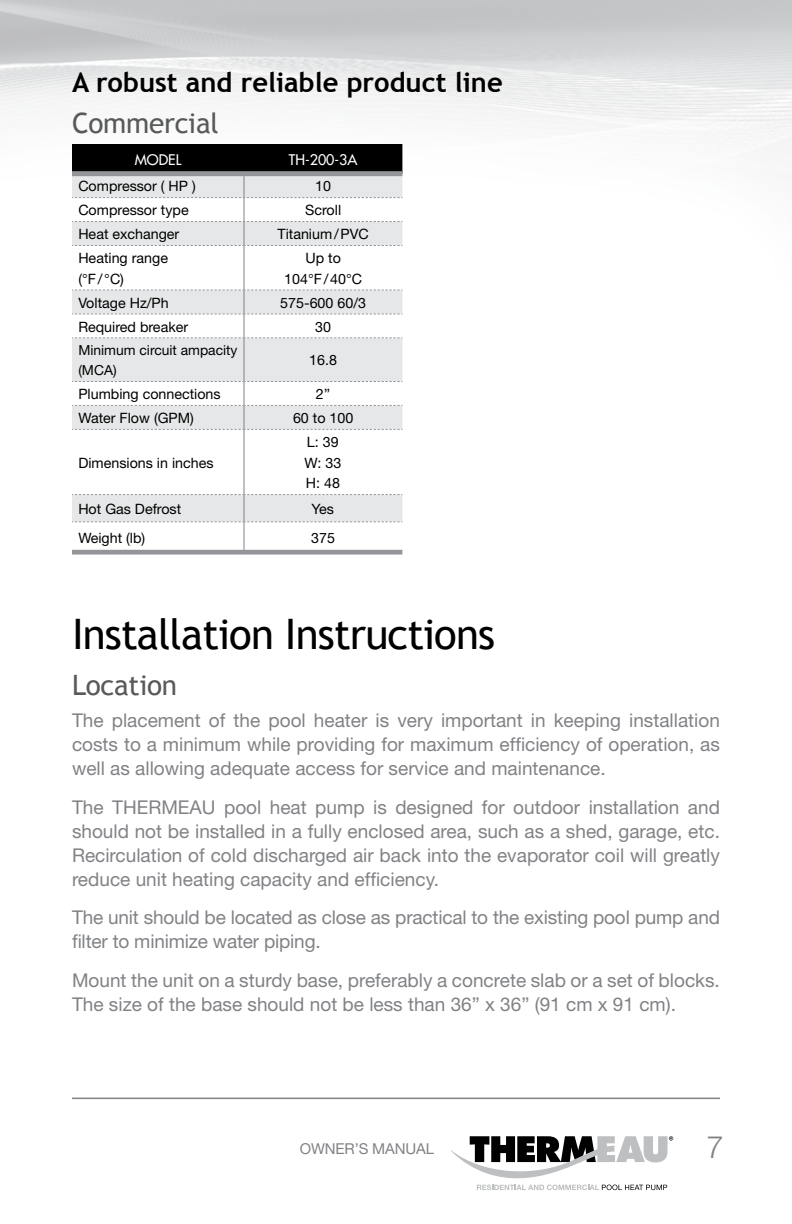
<style>
.page{position:relative;width:792px;height:1224px;background:#fff}
.page>*{position:absolute;margin:0;border:0;box-sizing:border-box;transform-origin:0 0}
.t1{font:42px "Trebuchet MS";letter-spacing:-.02em;color:#000}
.t2{font:300 31px "Helvetica Neue LT Std";color:#808285}
.t3{font:28px "Trebuchet MS";letter-spacing:-.01em;color:#58595b}
.t4{font:700 27.4px "Trebuchet MS";color:#000}
.t5{font:19px/24px "Helvetica Neue";color:#808285;text-align:justify}
.t6{font:15px "Helvetica Neue";letter-spacing:-.01em;color:#808285}
.t7{font:14.2px/20.6px "Helvetica Neue";color:#000}
.t8{font:500 14.2px "Futura Std";color:#fff}
.t9{font:13.8px/20px "Helvetica Neue";color:#000}
</style>
<div class="page">
<hr style="left:72px;top:1098px;width:648px;height:1px;background:#808285">
<svg style="left:450px;top:1136px;width:223px;height:55px"></svg>
<hr style="left:244px;top:245px;width:1px;height:45px;background:#808285">
<svg style="left:72px;top:290px;width:330px;height:140px"></svg>
<hr style="left:244px;top:429px;width:1px;height:66px;background:#808285">
<svg style="left:72px;top:494px;width:330px;height:56px"></svg>
<svg style="left:72px;top:144px;width:330px;height:102px"></svg>
<div style="left:72px;top:550px;width:172px;height:5px;background:#939598"></div>
<div style="left:244px;top:550px;width:158px;height:5px;background:#939598"></div>
<div style="left:72px;top:171px;width:172px;height:5px;background:#939598"></div>
<div style="left:244px;top:171px;width:158px;height:5px;background:#939598"></div>
<h3 class="t4" style="left:72px;top:65px;width:432px">A robust and reliable product line</h3>
<h3 class="t3" style="left:72px;top:107px;width:148px">Commercial</h3>
<p class="t8" style="left:135px;top:151px;width:48px">MODEL</p>
<p class="t8" style="left:289px;top:151px;width:70px">TH-200-3A</p>
<p class="t7" style="left:78px;top:176px;width:119px">Compressor ( HP )</p>
<p class="t7" style="left:315px;top:176px;width:17px">10</p>
<p class="t7" style="left:78px;top:200px;width:112px">Compressor type</p>
<p class="t7" style="left:305px;top:200px;width:37px">Scroll</p>
<p class="t7" style="left:78px;top:224px;width:103px">Heat exchanger</p>
<p class="t7" style="left:277px;top:224px;width:93px">Titanium/PVC</p>
<p class="t7" style="left:78px;top:248px;width:91px">Heating range (°F/ °C)</p>
<p class="t7" style="left:284px;top:248px;width:80px;text-align:center">Up to<br>104°F/40°C</p>
<p class="t7" style="left:78px;top:292px;width:92px">Voltage Hz/Ph</p>
<p class="t7" style="left:280px;top:292px;width:87px">575-600 60/3</p>
<p class="t7" style="left:78px;top:316px;width:111px">Required breaker</p>
<p class="t7" style="left:315px;top:316px;width:17px">30</p>
<p class="t9" style="left:78px;top:340px;width:161px">Minimum circuit ampacity (MCA)</p>
<p class="t7" style="left:309px;top:350px;width:29px">16.8</p>
<p class="t7" style="left:78px;top:384px;width:144px">Plumbing connections</p>
<p class="t7" style="left:316px;top:384px;width:16px">2’’</p>
<p class="t7" style="left:78px;top:407px;width:117px">Water Flow (GPM)</p>
<p class="t7" style="left:293px;top:407px;width:62px">60 to 100</p>
<p class="t7" style="left:78px;top:452px;width:137px">Dimensions in inches</p>
<p class="t7" style="left:304px;top:431px;width:38px">L: 39<br>W: 33<br>H: 48</p>
<p class="t7" style="left:78px;top:498px;width:104px">Hot Gas Defrost</p>
<p class="t7" style="left:312px;top:498px;width:24px">Yes</p>
<p class="t7" style="left:78px;top:527px;width:68px">Weight (lb)</p>
<p class="t7" style="left:311px;top:527px;width:25px">375</p>
<h1 class="t1" style="left:72px;top:609px;width:425px">Installation Instructions</h1>
<h3 class="t3" style="left:72px;top:669px;width:107px">Location</h3>
<p class="t5" style="left:72px;top:708px;width:649px">The placement of the pool heater is very important in keeping installation costs to a minimum while providing for maximum efficiency of operation, as well as allowing adequate access for service and maintenance.</p>
<p class="t5" style="left:72px;top:795px;width:650px">The THERMEAU pool heat pump is designed for outdoor installation and should not be installed in a fully enclosed area, such as a shed, garage, etc.<br>Recirculation of cold discharged air back into the evaporator coil will greatly reduce unit heating capacity and efficiency.</p>
<p class="t5" style="left:72px;top:905px;width:649px">The unit should be located as close as practical to the existing pool pump and filter to minimize water piping.</p>
<p class="t5" style="left:72px;top:968px;width:649px">Mount the unit on a sturdy base, preferably a concrete slab or a set of blocks.<br>The size of the base should not be less than 36” x 36” (91 cm x 91 cm).</p>
<p class="t6" style="left:300px;top:1140px;width:136px">OWNER’S MANUAL</p>
<h2 class="t2" style="left:707px;top:1128px;width:19px">7</h2>
</div>
